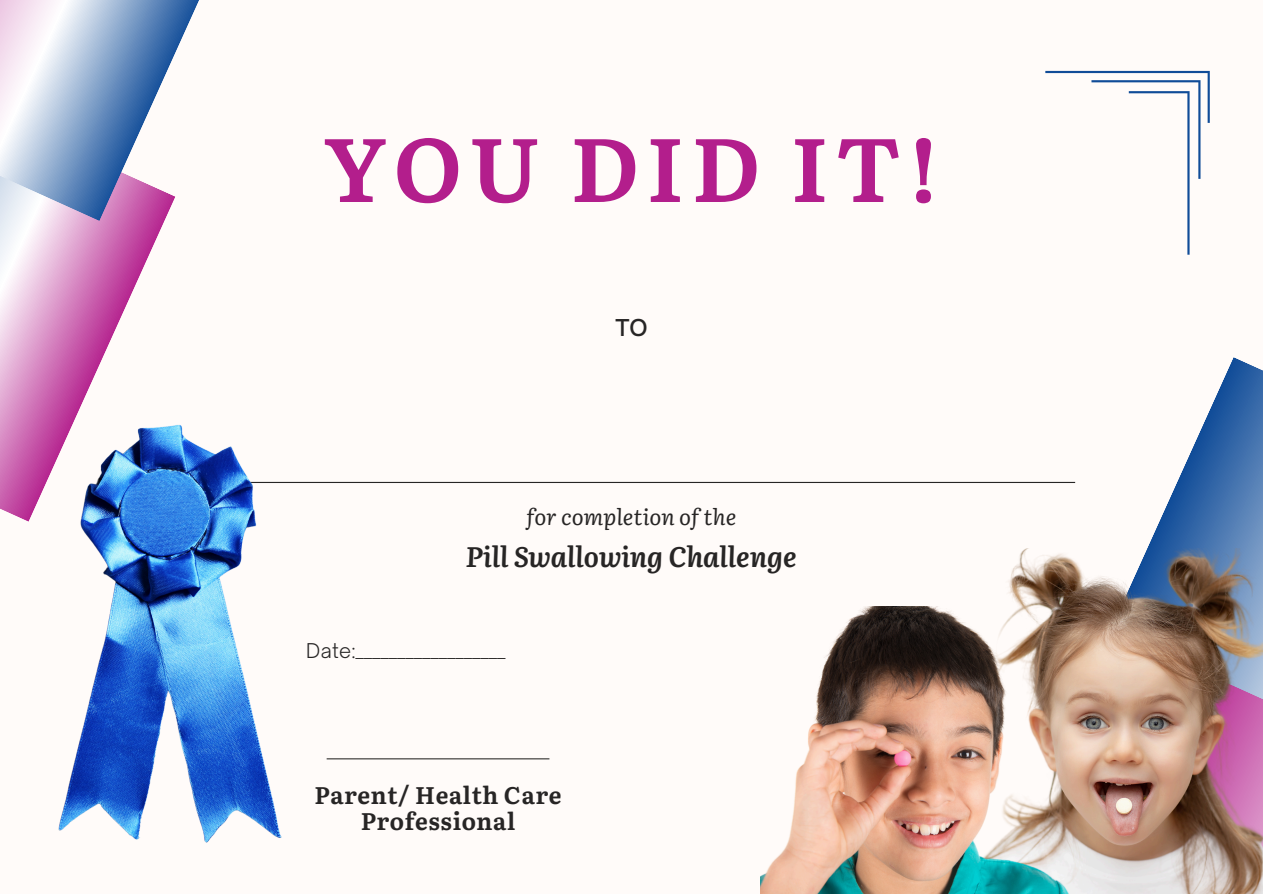
<style>
.page{position:relative;width:1263px;height:894px;background:#fff}
.page>*{position:absolute;margin:0;border:0;box-sizing:border-box;transform-origin:0 0}
.t1{font:700 89.55px "Literata";letter-spacing:.08em;color:#b31e8c}
.t2{font:italic 700 28.2px "Literata";color:#272525}
.t3{font:700 24px/25.8px "Literata";letter-spacing:.025em;color:#272525;text-align:center}
.t4{font:italic 22.2px "Literata";color:#272525}
.t5{font:500 22.2px "Open Sauce One";color:#272525}
.t6{font:300 19.5px "Open Sauce One";color:#272525}
</style>
<div class="page">
<div style="left:0;top:0;width:1263px;height:893px;background:#fffbf9"></div>
<hr style="left:188px;top:481px;width:887px;height:2px;background:#272525">
<hr style="left:327px;top:758px;width:222px;height:1px;background:#32312f">
<svg style="left:0;top:221px;width:165px;height:300px"></svg>
<svg style="left:1147px;top:357px;width:116px;height:191px"></svg>
<svg style="left:0;top:0;width:199px;height:221px"></svg>
<svg style="left:1045px;top:71px;width:165px;height:183px"></svg>
<img style="left:1008px;top:548px;width:255px;height:345px">
<img style="left:27px;top:407px;width:321px;height:436px">
<img style="left:760px;top:606px;width:430px;height:287px">
<h1 class="t1" style="left:324px;top:96px;width:616px">YOU DID IT!</h1>
<h3 class="t5" style="left:615px;top:314px;width:34px">TO</h3>
<p class="t4" style="left:526px;top:499px;width:212px">for completion of the</p>
<p class="t2" style="left:466px;top:533px;width:332px">Pill Swallowing Challenge</p>
<h5 class="t6" style="left:306px;top:638px;width:201px">Date:__________________</h5>
<h2 class="t3" style="left:314px;top:780px;width:249px">Parent/ Health Care<br>Professional</h2>
</div>
